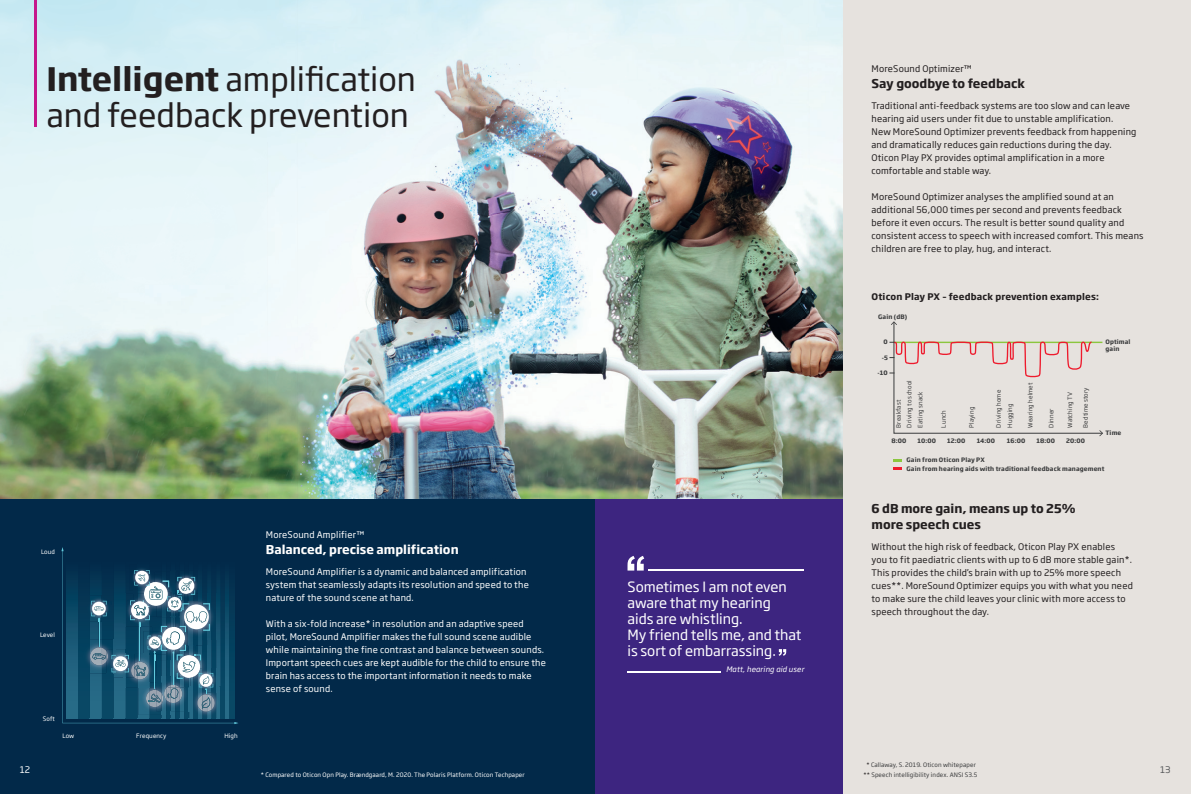
<style>
.page{position:relative;width:1191px;height:794px;background:#fff}
.page>*{position:absolute;margin:0;border:0;box-sizing:border-box;transform-origin:0 0}
.t1{font:32px/36px "Soho Gothic Pro";color:#231f20}
.t2{font:14px/16px "Soho Gothic Pro";color:#fff}
.t3{font:700 12px/16px "Soho Gothic Pro";color:#231f20}
.t4{font:700 12px "Soho Gothic Pro";color:#fff}
.t5{font:9px/13px "Soho Gothic Pro";letter-spacing:.02em;color:#231f20}
.t6{font:9px/13px "Soho Gothic Pro";letter-spacing:.02em;color:#fff}
.t7{font:700 9px "Soho Gothic Pro";letter-spacing:.02em;color:#231f20}
.t8{font:9px "Soho Gothic Pro";color:#57585a}
.t9{font:italic 7.5px "Soho Gothic Pro";letter-spacing:.02em;color:#fff}
.t10{font:6px/10.9px "Soho Gothic Pro";letter-spacing:.02em;color:#3a3b3c}
.t11{font:700 6px/8.5px "Soho Gothic Pro";letter-spacing:.02em;color:#3a3b3c}
.t12{font:6px "Soho Gothic Pro";letter-spacing:.02em;color:#fff}
.s1{font-weight:700}
.s2{color:#231f20}
</style>
<div class="page">
<img style="left:298px;top:0;width:511px;height:426px">
<img style="left:809px;top:0;width:34px;height:499px">
<img style="left:298px;top:426px;width:170px;height:73px">
<img style="left:468px;top:426px;width:342px;height:73px">
<img style="left:0;top:0;width:298px;height:499px">
<div style="left:0;top:499px;width:595px;height:295px;background:#022949"></div>
<svg style="left:61px;top:547px;width:177px;height:177px"></svg>
<div style="left:595px;top:499px;width:248px;height:295px;background:#3d2580"></div>
<div style="left:843px;top:0;width:348px;height:794px;background:#e6e2de"></div>
<hr style="left:34px;top:0;width:2px;height:65px;background:#c5168c">
<hr style="left:34px;top:65px;width:2px;height:61px;background:#c5168c">
<svg style="left:890px;top:321px;width:213px;height:115px"></svg>
<svg style="left:893px;top:459px;width:9px;height:2px"></svg>
<svg style="left:893px;top:468px;width:9px;height:2px"></svg>
<svg style="left:778px;top:649px;width:8px;height:7px"></svg>
<hr style="left:648px;top:570px;width:156px;height:1px;background:#fff">
<hr style="left:627px;top:671px;width:94px;height:1px;background:#fff">
<svg style="left:627px;top:556px;width:17px;height:14px"></svg>
<h1 class="t1" style="left:46px;top:59px;width:371px"><span class="s1">Intelligent</span> amplification and feedback prevention</h1>
<p class="t12" style="left:41px;top:547px;width:16px">Loud</p>
<p class="t12" style="left:40px;top:630px;width:17px">Level</p>
<p class="t12" style="left:43px;top:714px;width:14px">Soft</p>
<p class="t12" style="left:62px;top:731px;width:13px">Low</p>
<p class="t12" style="left:136px;top:730px;width:32px">Frequency</p>
<p class="t12" style="left:224px;top:731px;width:15px">High</p>
<p class="t6" style="left:266px;top:527px;width:100px">MoreSound Amplifier™</p>
<h3 class="t4" style="left:266px;top:540px;width:194px">Balanced, precise amplification</h3>
<p class="t6" style="left:266px;top:564px;width:264px">MoreSound Amplifier is a dynamic and balanced amplification system that seamlessly adapts its resolution and speed to the nature of the sound scene at hand.</p>
<p class="t6" style="left:266px;top:616px;width:282px">With a six-fold increase* in resolution and an adaptive speed pilot, MoreSound Amplifier makes the full sound scene audible while maintaining the fine contrast and balance between sounds.<br>Important speech cues are kept audible for the child to ensure the brain has access to the important information it needs to make sense of sound.</p>
<h2 class="t2" style="left:627px;top:578px;width:175px">Sometimes I am not even aware that my hearing<br>aids are whistling.<br>My friend tells me, and that is sort of embarrassing.</h2>
<p class="t9" style="left:726px;top:664px;width:80px">Matt, hearing aid user</p>
<p class="t5" style="left:871px;top:62px;width:102px">MoreSound Optimizer™</p>
<h3 class="t3" style="left:871px;top:75px;width:155px">Say goodbye to feedback</h3>
<p class="t5" style="left:871px;top:99px;width:266px">Traditional anti-feedback systems are too slow and can leave hearing aid users under fit due to unstable amplification.<br>New MoreSound Optimizer prevents feedback from happening and dramatically reduces gain reductions during the day.<br>Oticon Play PX provides optimal amplification in a more comfortable and stable way.</p>
<p class="t5" style="left:871px;top:190px;width:274px">MoreSound Optimizer analyses the amplified sound at an additional 56,000 times per second and prevents feedback before it even occurs. The result is better sound quality and consistent access to speech with increased comfort. This means children are free to play, hug, and interact.</p>
<p class="t7" style="left:871px;top:290px;width:229px">Oticon Play PX – feedback prevention examples:</p>
<p class="t11" style="left:878px;top:312px;width:30px">Gain (dB)</p>
<p class="t11" style="left:883px;top:337px;width:6px">0</p>
<p class="t11" style="left:881px;top:353px;width:8px">-5</p>
<p class="t11" style="left:877px;top:368px;width:12px">-10</p>
<p class="t10" style="left:903px;top:427px;width:49px;rotate:-90deg">Driving to school<br>Eating snack</p>
<p class="t10" style="left:893px;top:427px;width:29px;rotate:-90deg">Breakfast</p>
<p class="t10" style="left:937px;top:427px;width:19px;rotate:-90deg">Lunch</p>
<p class="t10" style="left:966px;top:427px;width:22px;rotate:-90deg">Playing</p>
<p class="t10" style="left:992px;top:427px;width:39px;line-height:11.2px;rotate:-90deg">Driving home<br>Hugging</p>
<p class="t10" style="left:1024px;top:427px;width:46px;rotate:-90deg">Wearing helmet</p>
<p class="t10" style="left:1045px;top:427px;width:21px;rotate:-90deg">Dinner</p>
<p class="t10" style="left:1064px;top:427px;width:37px;rotate:-90deg">Watching TV</p>
<p class="t10" style="left:1080px;top:427px;width:42px;rotate:-90deg">Bedtime story</p>
<p class="t11" style="left:891px;top:436px;width:16px">8:00</p>
<p class="t11" style="left:917px;top:436px;width:20px">10:00</p>
<p class="t11" style="left:947px;top:436px;width:20px">12:00</p>
<p class="t11" style="left:976px;top:436px;width:20px">14:00</p>
<p class="t11" style="left:1006px;top:436px;width:20px">16:00</p>
<p class="t11" style="left:1036px;top:436px;width:20px">18:00</p>
<p class="t11" style="left:1066px;top:436px;width:20px">20:00</p>
<p class="t11" style="left:1105px;top:337px;width:26px;line-height:7.5px">Optimal gain</p>
<p class="t11" style="left:1105px;top:428px;width:17px">Time</p>
<p class="t11" style="left:906px;top:455px;width:199px">Gain from Oticon Play PX<br>Gain from hearing aids with traditional feedback management</p>
<h3 class="t3" style="left:871px;top:500px;width:206px">6 dB more gain, means up to 25% more speech cues</h3>
<p class="t5" style="left:871px;top:540px;width:263px">Without the high risk of feedback, Oticon Play PX enables you to fit paediatric clients with up to 6 dB more stable gain*.<br>This provides the child’s brain with up to 25% more speech cues**. MoreSound Optimizer equips you with what you need to make sure the child leaves your clinic with more access to speech throughout the day.</p>
<p class="t10" style="left:866px;top:759px;width:111px"><span class="s2">*</span> Callaway, S. 2019. Oticon whitepaper</p>
<p class="t6" style="left:20px;top:762px;width:12px">12</p>
<p class="t8" style="left:1160px;top:762px;width:12px">13</p>
<p class="t12" style="left:261px;top:770px;width:265px">* Compared to Oticon Opn Play. Brændgaard, M. 2020. The Polaris Platform. Oticon Techpaper</p>
<p class="t10" style="left:863px;top:769px;width:115px"><span class="s2">**</span> Speech intelligibility index. ANSI S3.5</p>
</div>
